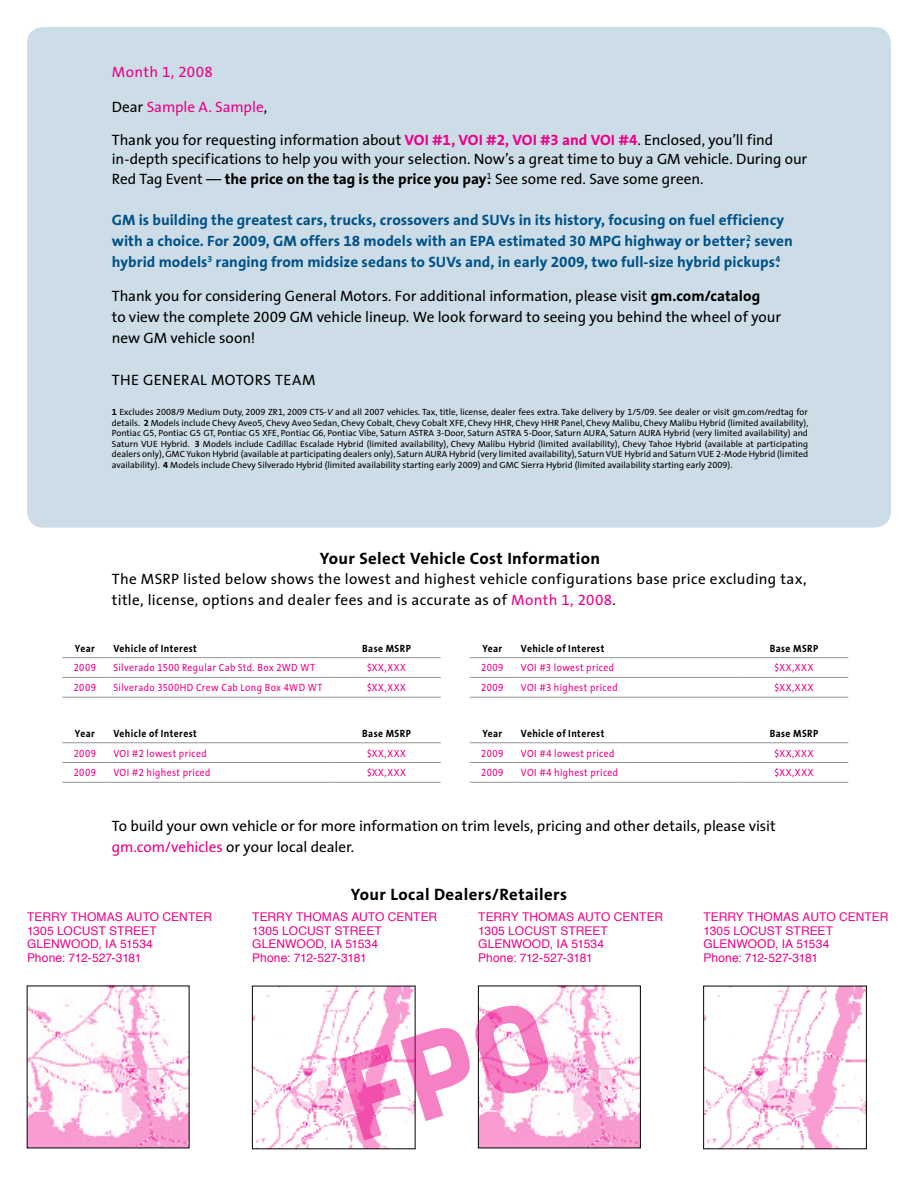
<style>
.page{position:relative;width:918px;height:1188px;background:#fff}
.page>*{position:absolute;margin:0;border:0;box-sizing:border-box;transform-origin:0 0}
.t1{font:700 16.5px "GM Sans";letter-spacing:.025em;color:#000}
.t2{font:15px/21px "GM Sans";color:#000}
.t3{font:700 15px/21px "GM Sans";color:#005288}
.t4{font:15px/21px "GM Sans";letter-spacing:.02em;color:#000}
.t5{font:15px "GM Sans";color:#ec0088}
.t6{font:15px "GM Sans";letter-spacing:.025em;color:#ec0088}
.t7{font:12px/13.5px "Helvetica";letter-spacing:.005em;color:#ec0088}
.t8{font:10.5px "GM Sans";letter-spacing:.045em;color:#ec0088;scale:.9 1}
.t9{font:700 10.5px "GM Sans";letter-spacing:.04em;color:#000;scale:.9 1}
.t10{font:9px/10.5px "GM Sans";color:#000;text-align:justify}
.s1{color:#000}
.s2{font-weight:700;color:#ec0088}
.s3{font-weight:700}
.s4{font-style:italic}
.s5{color:#ec0088}
</style>
<div class="page">
<div style="left:27px;top:27px;width:864px;height:501px;background:#cddde7;border-radius:16px"></div>
<hr style="left:62px;top:657px;width:45px;height:1px;background:#939598">
<hr style="left:107px;top:657px;width:225px;height:1px;background:#939598">
<hr style="left:332px;top:657px;width:109px;height:1px;background:#939598">
<hr style="left:62px;top:677px;width:45px;height:1px;background:#939598">
<hr style="left:107px;top:677px;width:225px;height:1px;background:#939598">
<hr style="left:332px;top:677px;width:109px;height:1px;background:#939598">
<hr style="left:62px;top:697px;width:45px;height:1px;background:#939598">
<hr style="left:107px;top:697px;width:225px;height:1px;background:#939598">
<hr style="left:332px;top:697px;width:109px;height:1px;background:#939598">
<hr style="left:62px;top:742px;width:45px;height:1px;background:#939598">
<hr style="left:107px;top:742px;width:225px;height:1px;background:#939598">
<hr style="left:332px;top:742px;width:109px;height:1px;background:#939598">
<hr style="left:62px;top:762px;width:45px;height:1px;background:#939598">
<hr style="left:107px;top:762px;width:225px;height:1px;background:#939598">
<hr style="left:332px;top:762px;width:109px;height:1px;background:#939598">
<hr style="left:62px;top:782px;width:45px;height:1px;background:#939598">
<hr style="left:107px;top:782px;width:225px;height:1px;background:#939598">
<hr style="left:332px;top:782px;width:109px;height:1px;background:#939598">
<hr style="left:470px;top:657px;width:45px;height:1px;background:#939598">
<hr style="left:515px;top:657px;width:225px;height:1px;background:#939598">
<hr style="left:740px;top:657px;width:108px;height:1px;background:#939598">
<hr style="left:470px;top:677px;width:45px;height:1px;background:#939598">
<hr style="left:515px;top:677px;width:225px;height:1px;background:#939598">
<hr style="left:740px;top:677px;width:108px;height:1px;background:#939598">
<hr style="left:470px;top:697px;width:45px;height:1px;background:#939598">
<hr style="left:515px;top:697px;width:225px;height:1px;background:#939598">
<hr style="left:740px;top:697px;width:108px;height:1px;background:#939598">
<hr style="left:470px;top:742px;width:45px;height:1px;background:#939598">
<hr style="left:515px;top:742px;width:225px;height:1px;background:#939598">
<hr style="left:740px;top:742px;width:108px;height:1px;background:#939598">
<hr style="left:470px;top:762px;width:45px;height:1px;background:#939598">
<hr style="left:515px;top:762px;width:225px;height:1px;background:#939598">
<hr style="left:740px;top:762px;width:108px;height:1px;background:#939598">
<hr style="left:470px;top:782px;width:45px;height:1px;background:#939598">
<hr style="left:515px;top:782px;width:225px;height:1px;background:#939598">
<hr style="left:740px;top:782px;width:108px;height:1px;background:#939598">
<img style="left:29px;top:988px;width:158px;height:158px">
<img style="left:480px;top:988px;width:159px;height:158px">
<div style="left:478px;top:986px;width:163px;height:162px;border:1px solid #000"></div>
<img style="left:254px;top:988px;width:159px;height:159px">
<div style="left:252px;top:986px;width:163px;height:163px;border:1px solid #000"></div>
<img style="left:706px;top:988px;width:159px;height:159px">
<svg style="left:339px;top:999px;width:216px;height:142px"></svg>
<h2 class="t6" style="left:112px;top:63px;width:102px">Month 1, 2008</h2>
<h2 class="t5" style="left:112px;top:98px;width:157px"><span class="s1">Dear</span> Sample A. Sample<span class="s1">,</span></h2>
<p class="t2" style="left:112px;top:130px;width:697px;line-height:19.5px">Thank you for requesting information about <span class="s2">VOI #1, VOI #2, VOI #3 and VOI #4</span>. Enclosed, you’ll find in-depth specifications to help you with your selection. Now’s a great time to buy a GM vehicle. During our<br>Red Tag Event — <span class="s3">the price on the tag is the price you pay.</span><sup>1</sup> See some red. Save some green.</p>
<p class="t3" style="left:112px;top:209px;width:683px">GM is building the greatest cars, trucks, crossovers and SUVs in its history, focusing on fuel efficiency with a choice. For 2009, GM offers 18 models with an EPA estimated 30 MPG highway or better,<sup>2</sup> seven hybrid models<sup>3</sup> ranging from midsize sedans to SUVs and, in early 2009, two full-size hybrid pickups.<sup>4</sup></p>
<h2 class="t2" style="left:112px;top:286px;width:671px">Thank you for considering General Motors. For additional information, please visit <span class="s3">gm.com/catalog<br></span>to view the complete 2009 GM vehicle lineup. We look forward to seeing you behind the wheel of your new GM vehicle soon!</h2>
<h2 class="t2" style="left:112px;top:369px;width:42px">The genera</h2>
<h2 class="t2" style="left:200px;top:369px;width:86px">l motors team</h2>
<p class="t10" style="left:112px;top:407px;width:698px"><span class="s3">1</span> Excludes 2008/9 Medium Duty, 2009 ZR1, 2009 CTS-<span class="s4">V</span> and all 2007 vehicles. Tax, title, license, dealer fees extra. Take delivery by 1/5/09. See dealer or visit gm.com/redtag for details. <span class="s3">2</span> Models include Chevy Aveo5, Chevy Aveo Sedan, Chevy Cobalt, Chevy Cobalt XFE, Chevy HH R, Chevy HH R Panel, Chevy Malibu, Chevy Malibu Hybrid (limited availability), Pontiac G5, Pontiac G5 GT, Pontiac G5 XFE, Pontiac G6, Pontiac Vibe, Saturn ASTRA 3-Door, Saturn ASTRA 5-Door, Saturn AURA, Saturn AURA Hybrid (very limited availability) and Saturn VUE Hybrid. <span class="s3">3</span> Models include Cadillac Escalade Hybrid (limited availability), Chevy Malibu Hybrid (limited availability), Chevy Tahoe Hybrid (available at participating dealers only), GMC Yukon Hybrid (available at participating dealers only), Saturn AURA Hybrid (very limited availability), Saturn VUE Hybrid and Saturn VUE 2-Mode Hybrid (limited availability). <span class="s3">4</span> Models include Chevy Silverado Hybrid (limited availability starting early 2009) and GMC Sierra Hybrid (limited availability starting early 2009).</p>
<h1 class="t1" style="left:320px;top:549px;width:282px">Your Select Vehicle Cost Information</h1>
<h2 class="t4" style="left:112px;top:568px;width:696px">The MSRP listed below shows the lowest and highest vehicle configurations base price excluding tax, title, license, options and dealer fees and is accurate as of <span class="s5">Month 1, 2008</span>.</h2>
<p class="t9" style="left:75px;top:642px;width:24px">Year</p>
<p class="t9" style="left:113px;top:642px;width:94px">Vehicle of Interest</p>
<p class="t9" style="left:362px;top:642px;width:56px">Base MSRP</p>
<p class="t8" style="left:74px;top:662px;width:26px">2009</p>
<p class="t8" style="left:113px;top:662px;width:226px">Silverado 1500 Regular Cab Std. Box 2WD WT</p>
<p class="t8" style="left:367px;top:662px;width:45px">$XX,XXX</p>
<p class="t8" style="left:74px;top:681px;width:26px">2009</p>
<p class="t8" style="left:113px;top:681px;width:234px">Silverado 3500H D Crew Cab Long Box 4WD WT</p>
<p class="t8" style="left:367px;top:681px;width:45px">$XX,XXX</p>
<p class="t9" style="left:75px;top:727px;width:24px">Year</p>
<p class="t9" style="left:113px;top:727px;width:94px">Vehicle of Interest</p>
<p class="t9" style="left:362px;top:727px;width:56px">Base MSRP</p>
<p class="t8" style="left:74px;top:747px;width:26px">2009</p>
<p class="t8" style="left:113px;top:747px;width:105px">VOI #2 lowest priced</p>
<p class="t8" style="left:367px;top:747px;width:45px">$XX,XXX</p>
<p class="t8" style="left:74px;top:767px;width:26px">2009</p>
<p class="t8" style="left:113px;top:767px;width:109px">VOI #2 highest priced</p>
<p class="t8" style="left:367px;top:767px;width:45px">$XX,XXX</p>
<p class="t9" style="left:482px;top:642px;width:24px">Year</p>
<p class="t9" style="left:521px;top:642px;width:94px">Vehicle of Interest</p>
<p class="t9" style="left:770px;top:642px;width:56px">Base MSRP</p>
<p class="t8" style="left:481px;top:662px;width:26px">2009</p>
<p class="t8" style="left:521px;top:662px;width:105px">VOI #3 lowest priced</p>
<p class="t8" style="left:774px;top:662px;width:45px">$XX,XXX</p>
<p class="t8" style="left:481px;top:681px;width:26px">2009</p>
<p class="t8" style="left:521px;top:681px;width:109px">VOI #3 highest priced</p>
<p class="t8" style="left:774px;top:681px;width:45px">$XX,XXX</p>
<p class="t9" style="left:482px;top:727px;width:24px">Year</p>
<p class="t9" style="left:521px;top:727px;width:94px">Vehicle of Interest</p>
<p class="t9" style="left:770px;top:727px;width:56px">Base MSRP</p>
<p class="t8" style="left:481px;top:747px;width:26px">2009</p>
<p class="t8" style="left:521px;top:747px;width:105px">VOI #4 lowest priced</p>
<p class="t8" style="left:774px;top:747px;width:45px">$XX,XXX</p>
<p class="t8" style="left:481px;top:767px;width:26px">2009</p>
<p class="t8" style="left:521px;top:767px;width:110px">VOI #4 highest priced</p>
<p class="t8" style="left:774px;top:767px;width:45px">$XX,XXX</p>
<h2 class="t2" style="left:112px;top:816px;width:665px">To build your own vehicle or for more information on trim levels, pricing and other details, please visit <span class="s5">gm.com/vehicles</span> or your local dealer.</h2>
<h1 class="t1" style="left:351px;top:885px;width:218px">Your Local Dealers/Retailers</h1>
<h3 class="t7" style="left:27px;top:910px;width:187px">TERRY THOMAS AUTO CENTER<br>1305 LOCUST STREET<br>GLENWOOD, IA 51534<br>Phone: 712-527-3181</h3>
<h3 class="t7" style="left:252px;top:910px;width:187px">TERRY THOMAS AUTO CENTER<br>1305 LOCUST STREET<br>GLENWOOD, IA 51534<br>Phone: 712-527-3181</h3>
<h3 class="t7" style="left:478px;top:910px;width:187px">TERRY THOMAS AUTO CENTER<br>1305 LOCUST STREET<br>GLENWOOD, IA 51534<br>Phone: 712-527-3181</h3>
<h3 class="t7" style="left:704px;top:910px;width:187px">TERRY THOMAS AUTO CENTER<br>1305 LOCUST STREET<br>GLENWOOD, IA 51534<br>Phone: 712-527-3181</h3>
</div>
